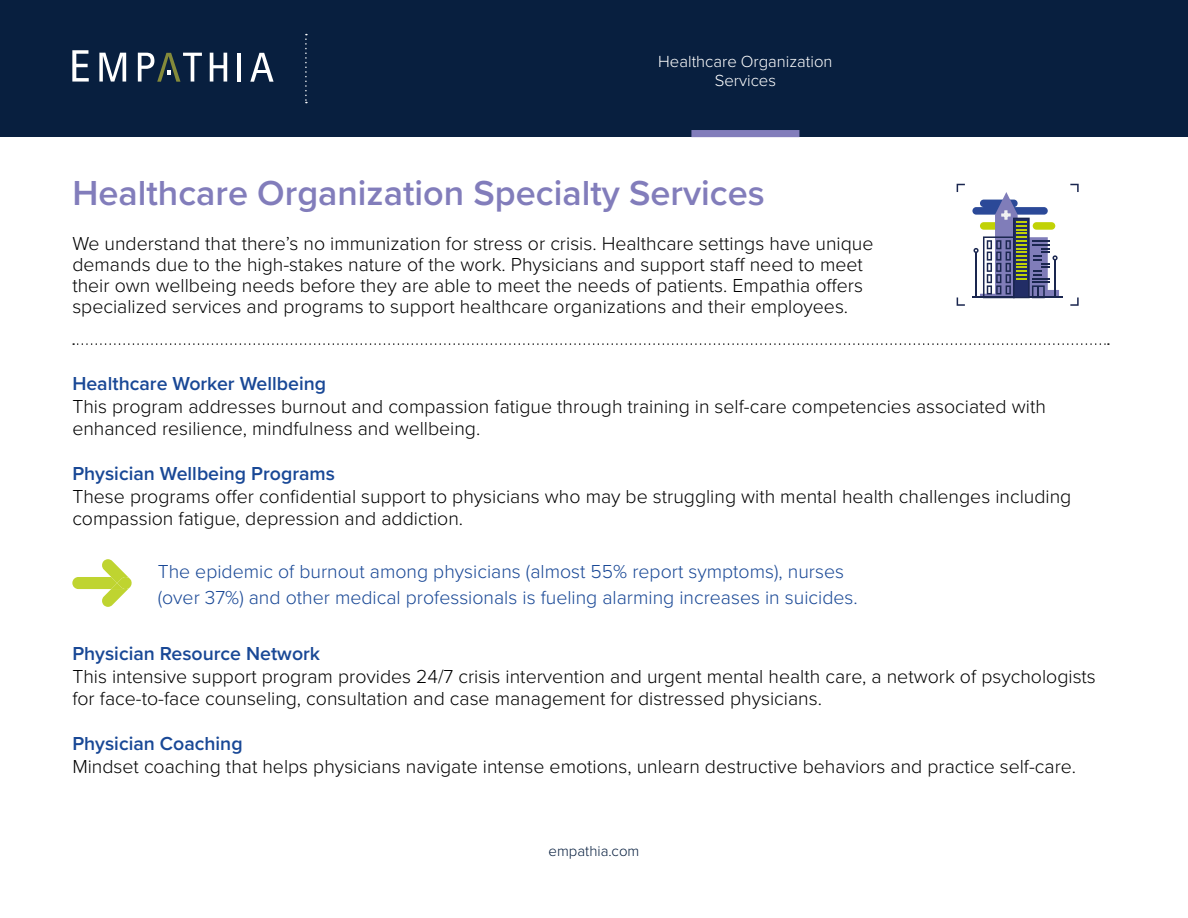
<style>
.page{position:relative;width:1188px;height:918px;background:#fff}
.page>*{position:absolute;margin:0;border:0;box-sizing:border-box;transform-origin:0 0}
.t1{font:600 36px "Proxima Nova";color:#827dbb}
.t2{font:300 19.5px/21.3px "Proxima Nova";color:#000}
.t3{font:300 19.5px/25.5px "Proxima Nova";color:#194896}
.t4{font:600 19.5px "Proxima Nova";color:#194896}
.t5{font:300 16.65px/18.8px "Proxima Nova";color:#fff;text-align:center}
.t6{font:300 15px "Proxima Nova";color:#081f3f}
</style>
<div class="page">
<div style="left:0;top:0;width:1188px;height:137px;background:#081f3f"></div>
<svg style="left:72px;top:50px;width:17px;height:32px"></svg>
<svg style="left:99px;top:53px;width:27px;height:29px"></svg>
<svg style="left:210px;top:53px;width:17px;height:29px"></svg>
<hr style="left:238px;top:53px;width:3px;height:29px;background:#fff">
<svg style="left:250px;top:53px;width:24px;height:29px"></svg>
<svg style="left:138px;top:53px;width:64px;height:29px"></svg>
<hr style="left:255px;top:70px;width:14px;height:3px;background:#fff">
<svg style="left:305px;top:34px;width:2px;height:69px"></svg>
<svg style="left:73px;top:343px;width:1036px;height:2px"></svg>
<svg style="left:72px;top:559px;width:60px;height:48px"></svg>
<div style="left:691px;top:130px;width:108px;height:7px;background:#827dbb"></div>
<svg style="left:957px;top:184px;width:8px;height:8px"></svg>
<svg style="left:957px;top:297px;width:8px;height:9px"></svg>
<svg style="left:1070px;top:297px;width:9px;height:9px"></svg>
<svg style="left:1070px;top:184px;width:9px;height:8px"></svg>
<hr style="left:972px;top:297px;width:91px;height:1px;background:#1a264f">
<svg style="left:972px;top:192px;width:87px;height:105px"></svg>
<p class="t5" style="left:658px;top:51px;width:176px">Healthcare Organization<br>Services</p>
<h1 class="t1" style="left:72px;top:166px;width:694px">Healthcare Organization Specialty Services</h1>
<p class="t2" style="left:72px;top:231px;width:803px">We understand that there’s no immunization for stress or crisis. Healthcare settings have unique demands due to the high-stakes nature of the work. Physicians and support staff need to meet their own wellbeing needs before they are able to meet the needs of patients. Empathia offers specialized services and programs to support healthcare organizations and their employees.</p>
<p class="t4" style="left:72px;top:369px;width:255px">Healthcare Worker Wellbeing</p>
<p class="t2" style="left:72px;top:394px;width:975px;line-height:22.5px">This program addresses burnout and compassion fatigue through training in self-care competencies associated with enhanced resilience, mindfulness and wellbeing.</p>
<p class="t4" style="left:72px;top:459px;width:264px">Physician Wellbeing Programs</p>
<p class="t2" style="left:72px;top:484px;width:1000px;line-height:22.5px">These programs offer confidential support to physicians who may be struggling with mental health challenges including compassion fatigue, depression and addiction.</p>
<p class="t3" style="left:158px;top:558px;width:702px">The epidemic of burnout among physicians (almost 55% report symptoms), nurses (over 37%) and other medical professionals is fueling alarming increases in suicides.</p>
<p class="t4" style="left:72px;top:639px;width:249px">Physician Resource Network</p>
<p class="t2" style="left:72px;top:664px;width:1025px;line-height:22.5px">This intensive support program provides 24/7 crisis intervention and urgent mental health care, a network of psychologists for face-to-face counseling, consultation and case management for distressed physicians.</p>
<p class="t4" style="left:72px;top:729px;width:172px">Physician Coaching</p>
<p class="t2" style="left:72px;top:755px;width:1005px">Mindset coaching that helps physicians navigate intense emotions, unlearn destructive behaviors and practice self-care.</p>
<p class="t6" style="left:549px;top:840px;width:92px">empathia.com</p>
</div>
